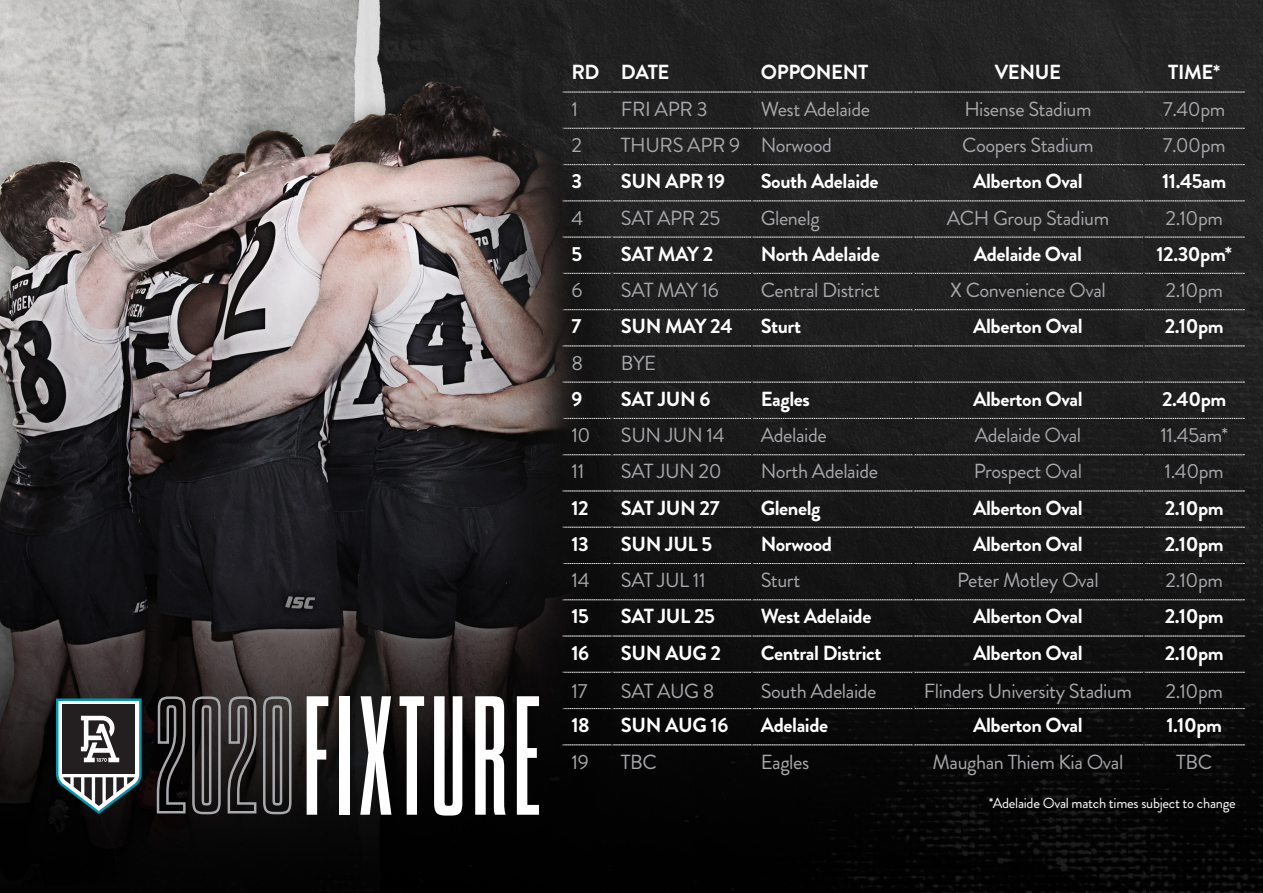
<style>
.page{position:relative;width:1263px;height:893px;background:#fff}
.page>*{position:absolute;margin:0;border:0;box-sizing:border-box;transform-origin:0 0}
.t1{font:20.4px "Brandon Grotesque";letter-spacing:-.02em;color:#a8a9ad}
.t2{font:700 20.4px "Brandon Grotesque";letter-spacing:-.02em;color:#fff}
.t3{font:14.55px "Brandon Grotesque";letter-spacing:-.02em;color:#fff}
</style>
<div class="page">
<img style="left:0;top:0;width:1263px;height:893px">
<svg style="left:156px;top:695px;width:137px;height:120px;background:#3d3b3b"></svg>
<svg style="left:307px;top:696px;width:21px;height:119px"></svg>
<div style="left:339px;top:696px;width:10px;height:119px;background:#fff"></div>
<svg style="left:360px;top:696px;width:31px;height:119px"></svg>
<svg style="left:400px;top:696px;width:24px;height:119px"></svg>
<svg style="left:434px;top:696px;width:28px;height:120px"></svg>
<svg style="left:475px;top:696px;width:31px;height:119px"></svg>
<svg style="left:517px;top:696px;width:22px;height:119px"></svg>
<svg style="left:56px;top:698px;width:86px;height:116px"></svg>
<svg style="left:562px;top:92px;width:684px;height:1px"></svg>
<svg style="left:562px;top:128px;width:684px;height:1px"></svg>
<svg style="left:562px;top:164px;width:684px;height:1px"></svg>
<svg style="left:562px;top:201px;width:684px;height:1px"></svg>
<svg style="left:562px;top:237px;width:684px;height:1px"></svg>
<svg style="left:562px;top:346px;width:684px;height:1px"></svg>
<svg style="left:562px;top:382px;width:684px;height:1px"></svg>
<svg style="left:562px;top:418px;width:684px;height:1px"></svg>
<svg style="left:562px;top:454px;width:684px;height:1px"></svg>
<svg style="left:562px;top:491px;width:684px;height:1px"></svg>
<svg style="left:562px;top:527px;width:684px;height:1px"></svg>
<svg style="left:562px;top:563px;width:684px;height:1px"></svg>
<svg style="left:562px;top:599px;width:684px;height:1px"></svg>
<svg style="left:562px;top:636px;width:684px;height:1px"></svg>
<svg style="left:562px;top:672px;width:684px;height:1px"></svg>
<svg style="left:562px;top:273px;width:684px;height:1px"></svg>
<svg style="left:562px;top:309px;width:684px;height:1px"></svg>
<svg style="left:562px;top:708px;width:684px;height:1px"></svg>
<svg style="left:562px;top:744px;width:684px;height:1px"></svg>
<p class="t2" style="left:571px;top:58px;width:30px">RD</p>
<p class="t2" style="left:621px;top:58px;width:50px">DATE</p>
<p class="t2" style="left:761px;top:58px;width:109px">OPPONENT</p>
<p class="t2" style="left:995px;top:58px;width:68px">VENUE</p>
<p class="t2" style="left:1168px;top:58px;width:53px">TIME*</p>
<p class="t1" style="left:571px;top:95px;width:8px">1</p>
<p class="t1" style="left:621px;top:95px;width:88px">FRI APR 3</p>
<p class="t1" style="left:761px;top:95px;width:111px">West Adelaide</p>
<p class="t1" style="left:964px;top:95px;width:129px">Hisense Stadium</p>
<p class="t1" style="left:1163px;top:95px;width:64px">7.40pm</p>
<p class="t1" style="left:571px;top:131px;width:12px">2</p>
<p class="t1" style="left:621px;top:131px;width:121px">THURS APR 9</p>
<p class="t1" style="left:761px;top:131px;width:73px">Norwood</p>
<p class="t1" style="left:962px;top:131px;width:133px">Coopers Stadium</p>
<p class="t1" style="left:1163px;top:131px;width:64px">7.00pm</p>
<p class="t2" style="left:571px;top:167px;width:12px">3</p>
<p class="t2" style="left:621px;top:167px;width:106px">SUN APR 19</p>
<p class="t2" style="left:761px;top:167px;width:119px">South Adelaide</p>
<p class="t2" style="left:973px;top:167px;width:111px">Alberton Oval</p>
<p class="t2" style="left:1162px;top:167px;width:66px">11.45am</p>
<p class="t1" style="left:571px;top:203px;width:13px">4</p>
<p class="t1" style="left:621px;top:203px;width:101px">SAT APR 25</p>
<p class="t1" style="left:761px;top:203px;width:61px">Glenelg</p>
<p class="t1" style="left:947px;top:203px;width:164px">ACH Group Stadium</p>
<p class="t1" style="left:1165px;top:203px;width:59px">2.10pm</p>
<p class="t2" style="left:571px;top:239px;width:12px">5</p>
<p class="t2" style="left:621px;top:239px;width:94px">SAT MAY 2</p>
<p class="t2" style="left:761px;top:239px;width:120px">North Adelaide</p>
<p class="t2" style="left:974px;top:239px;width:110px">Adelaide Oval</p>
<p class="t2" style="left:1156px;top:239px;width:77px">12.30pm*</p>
<p class="t1" style="left:571px;top:276px;width:13px">6</p>
<p class="t1" style="left:621px;top:276px;width:99px">SAT MAY 16</p>
<p class="t1" style="left:761px;top:276px;width:121px">Central District</p>
<p class="t1" style="left:950px;top:276px;width:157px">X Convenience Oval</p>
<p class="t1" style="left:1165px;top:276px;width:59px">2.10pm</p>
<p class="t2" style="left:571px;top:312px;width:11px">7</p>
<p class="t2" style="left:621px;top:312px;width:113px">SUN MAY 24</p>
<p class="t2" style="left:761px;top:312px;width:42px">Sturt</p>
<p class="t2" style="left:973px;top:312px;width:111px">Alberton Oval</p>
<p class="t2" style="left:1165px;top:312px;width:60px">2.10pm</p>
<p class="t1" style="left:571px;top:349px;width:13px">8</p>
<p class="t1" style="left:621px;top:349px;width:37px">BYE</p>
<p class="t2" style="left:571px;top:385px;width:12px">9</p>
<p class="t2" style="left:621px;top:385px;width:91px">SAT JUN 6</p>
<p class="t2" style="left:761px;top:385px;width:51px">Eagles</p>
<p class="t2" style="left:973px;top:385px;width:111px">Alberton Oval</p>
<p class="t2" style="left:1162px;top:385px;width:66px">2.40pm</p>
<p class="t1" style="left:571px;top:421px;width:21px">10</p>
<p class="t1" style="left:621px;top:421px;width:105px">SUN JUN 14</p>
<p class="t1" style="left:761px;top:421px;width:68px">Adelaide</p>
<p class="t1" style="left:975px;top:421px;width:108px">Adelaide Oval</p>
<p class="t1" style="left:1160px;top:421px;width:69px">11.45am*</p>
<p class="t1" style="left:571px;top:457px;width:14px">11</p>
<p class="t1" style="left:621px;top:457px;width:102px">SAT JUN 20</p>
<p class="t1" style="left:761px;top:457px;width:119px">North Adelaide</p>
<p class="t1" style="left:974px;top:457px;width:110px">Prospect Oval</p>
<p class="t1" style="left:1164px;top:457px;width:61px">1.40pm</p>
<p class="t2" style="left:571px;top:493px;width:19px">12</p>
<p class="t2" style="left:621px;top:493px;width:100px">SAT JUN 27</p>
<p class="t2" style="left:761px;top:493px;width:61px">Glenelg</p>
<p class="t2" style="left:973px;top:493px;width:111px">Alberton Oval</p>
<p class="t2" style="left:1165px;top:493px;width:60px">2.10pm</p>
<p class="t2" style="left:571px;top:530px;width:19px">13</p>
<p class="t2" style="left:621px;top:530px;width:93px">SUN JUL 5</p>
<p class="t2" style="left:761px;top:530px;width:73px">Norwood</p>
<p class="t2" style="left:973px;top:530px;width:111px">Alberton Oval</p>
<p class="t2" style="left:1165px;top:530px;width:60px">2.10pm</p>
<p class="t1" style="left:571px;top:566px;width:20px">14</p>
<p class="t1" style="left:621px;top:566px;width:86px">SAT JUL 11</p>
<p class="t1" style="left:761px;top:566px;width:41px">Sturt</p>
<p class="t1" style="left:957px;top:566px;width:143px">Peter Motley Oval</p>
<p class="t1" style="left:1165px;top:566px;width:59px">2.10pm</p>
<p class="t2" style="left:571px;top:602px;width:19px">15</p>
<p class="t2" style="left:621px;top:602px;width:96px">SAT JUL 25</p>
<p class="t2" style="left:761px;top:602px;width:112px">West Adelaide</p>
<p class="t2" style="left:973px;top:602px;width:111px">Alberton Oval</p>
<p class="t2" style="left:1165px;top:602px;width:60px">2.10pm</p>
<p class="t2" style="left:571px;top:638px;width:19px">16</p>
<p class="t2" style="left:621px;top:638px;width:102px">SUN AUG 2</p>
<p class="t2" style="left:761px;top:638px;width:122px">Central District</p>
<p class="t2" style="left:973px;top:638px;width:111px">Alberton Oval</p>
<p class="t2" style="left:1165px;top:638px;width:60px">2.10pm</p>
<p class="t1" style="left:571px;top:676px;width:17px">17</p>
<p class="t1" style="left:621px;top:676px;width:95px">SAT AUG 8</p>
<p class="t1" style="left:761px;top:676px;width:117px">South Adelaide</p>
<p class="t1" style="left:924px;top:676px;width:210px">Flinders University Stadium</p>
<p class="t1" style="left:1165px;top:676px;width:59px">2.10pm</p>
<p class="t2" style="left:571px;top:711px;width:20px">18</p>
<p class="t2" style="left:621px;top:711px;width:109px">SUN AUG 16</p>
<p class="t2" style="left:761px;top:711px;width:69px">Adelaide</p>
<p class="t2" style="left:973px;top:711px;width:111px">Alberton Oval</p>
<p class="t2" style="left:1166px;top:711px;width:57px">1.10pm</p>
<p class="t1" style="left:571px;top:747px;width:19px">19</p>
<p class="t1" style="left:621px;top:747px;width:38px">TBC</p>
<p class="t1" style="left:761px;top:747px;width:50px">Eagles</p>
<p class="t1" style="left:932px;top:747px;width:192px">Maughan Thiem Kia Oval</p>
<p class="t1" style="left:1176px;top:747px;width:38px">TBC</p>
<p class="t3" style="left:989px;top:793px;width:248px">*Adelaide Oval match times subject to change</p>
</div>
